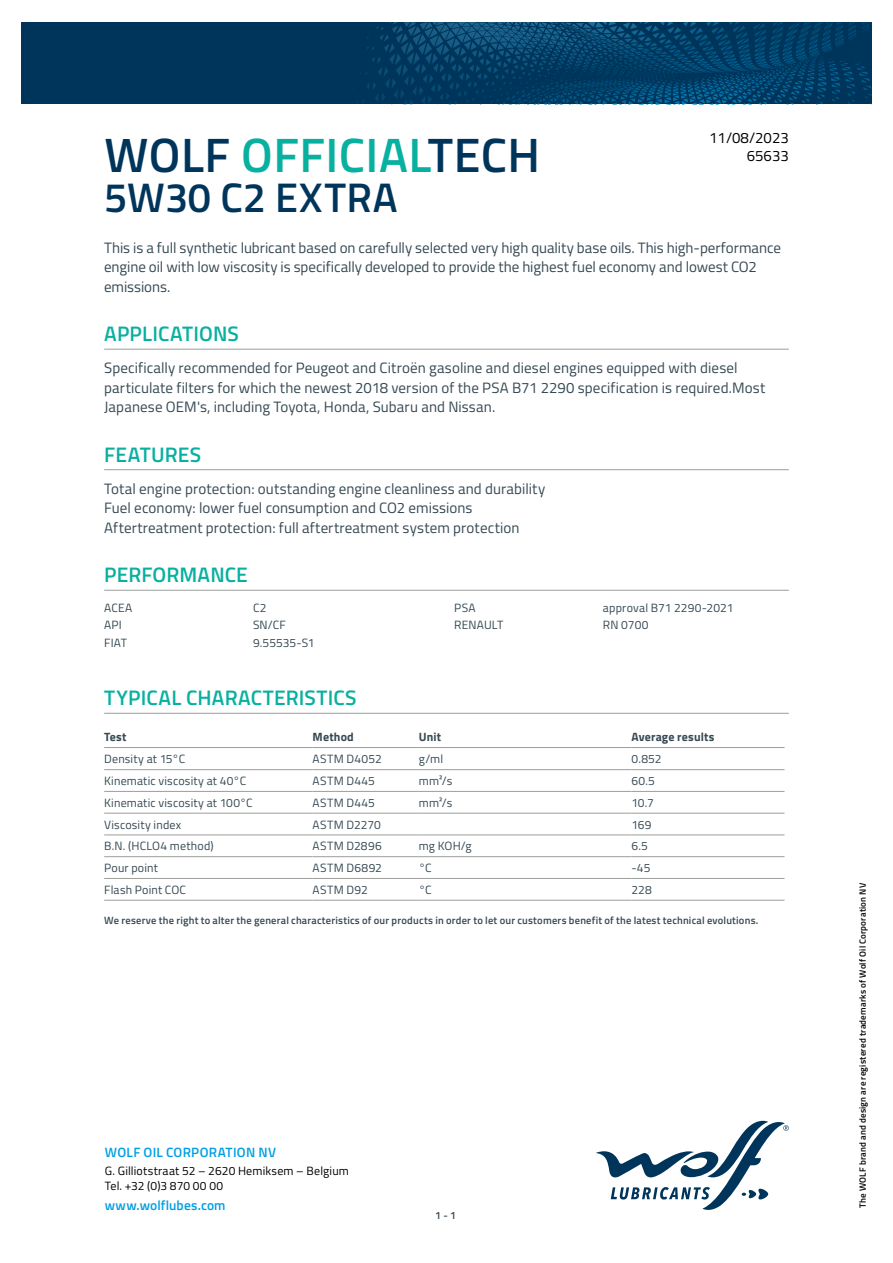
<style>
.page{position:relative;width:893px;height:1263px;background:#fff}
.page>*{position:absolute;margin:0;border:0;box-sizing:border-box;transform-origin:0 0}
.t1{font:600 48.3px "Titillium";letter-spacing:.01em;color:#00355b}
.t2{font:600 41.4px "Titillium";letter-spacing:.005em;color:#00355b}
.t3{font:600 21px "Titillium";letter-spacing:.005em;color:#08b0a0}
.t4{font:15px/19.5px "Titillium";letter-spacing:.005em;color:#364953}
.t5{font:15px/18px "Titillium";color:#000;text-align:right}
.t6{font:600 13.5px "Titillium";letter-spacing:.015em;color:#009fe3}
.t7{font:12px "Titillium";letter-spacing:.015em;color:#364953}
.t8{font:12px/14.4px "Titillium";letter-spacing:.015em;color:#000}
.t9{font:700 12px "Titillium";letter-spacing:.015em;color:#364953}
.t10{font:600 10.5px "Titillium";letter-spacing:.02em;color:#364953}
.t11{font:600 9px "Titillium";letter-spacing:.025em;color:#000}
.s1{color:#08b0a0}
</style>
<div class="page">
<svg style="left:596px;top:1121px;width:193px;height:89px"></svg>
<svg style="left:21px;top:22px;width:851px;height:82px;background:#013b62"></svg>
<hr style="left:104px;top:349px;width:685px;height:1px;background:#9d9d9c">
<hr style="left:104px;top:469px;width:685px;height:1px;background:#9d9d9c">
<hr style="left:104px;top:590px;width:685px;height:1px;background:#9d9d9c">
<hr style="left:104px;top:713px;width:685px;height:1px;background:#9d9d9c">
<hr style="left:104px;top:747px;width:209px;height:1px;background:#9d9d9c">
<hr style="left:313px;top:747px;width:106px;height:1px;background:#9d9d9c">
<hr style="left:419px;top:747px;width:212px;height:1px;background:#9d9d9c">
<hr style="left:631px;top:747px;width:153px;height:1px;background:#9d9d9c">
<hr style="left:104px;top:769px;width:209px;height:1px;background:#9d9d9c">
<hr style="left:313px;top:769px;width:106px;height:1px;background:#9d9d9c">
<hr style="left:419px;top:769px;width:212px;height:1px;background:#9d9d9c">
<hr style="left:631px;top:769px;width:153px;height:1px;background:#9d9d9c">
<hr style="left:104px;top:791px;width:209px;height:1px;background:#9d9d9c">
<hr style="left:313px;top:791px;width:106px;height:1px;background:#9d9d9c">
<hr style="left:419px;top:791px;width:212px;height:1px;background:#9d9d9c">
<hr style="left:631px;top:791px;width:153px;height:1px;background:#9d9d9c">
<hr style="left:104px;top:813px;width:209px;height:1px;background:#9d9d9c">
<hr style="left:313px;top:813px;width:106px;height:1px;background:#9d9d9c">
<hr style="left:419px;top:813px;width:212px;height:1px;background:#9d9d9c">
<hr style="left:631px;top:813px;width:153px;height:1px;background:#9d9d9c">
<hr style="left:104px;top:834px;width:209px;height:1px;background:#9d9d9c">
<hr style="left:313px;top:834px;width:106px;height:1px;background:#9d9d9c">
<hr style="left:419px;top:834px;width:212px;height:1px;background:#9d9d9c">
<hr style="left:631px;top:834px;width:153px;height:1px;background:#9d9d9c">
<hr style="left:104px;top:856px;width:209px;height:1px;background:#9d9d9c">
<hr style="left:313px;top:856px;width:106px;height:1px;background:#9d9d9c">
<hr style="left:419px;top:856px;width:212px;height:1px;background:#9d9d9c">
<hr style="left:631px;top:856px;width:153px;height:1px;background:#9d9d9c">
<hr style="left:104px;top:878px;width:209px;height:1px;background:#9d9d9c">
<hr style="left:313px;top:878px;width:106px;height:1px;background:#9d9d9c">
<hr style="left:419px;top:878px;width:212px;height:1px;background:#9d9d9c">
<hr style="left:631px;top:878px;width:153px;height:1px;background:#9d9d9c">
<hr style="left:104px;top:900px;width:209px;height:1px;background:#9d9d9c">
<hr style="left:313px;top:900px;width:106px;height:1px;background:#9d9d9c">
<hr style="left:419px;top:900px;width:212px;height:1px;background:#9d9d9c">
<hr style="left:631px;top:900px;width:153px;height:1px;background:#9d9d9c">
<p class="t5" style="left:709px;top:128px;width:81px">11/08/2023<br>65633</p>
<h1 class="t1" style="left:104px;top:118px;width:437px">WOLF <span class="s1">OFFICIAL</span>TECH</h1>
<h2 class="t2" style="left:104px;top:166px;width:295px">5W30 C2 EXTRA</h2>
<p class="t4" style="left:104px;top:237px;width:678px">This is a full synthetic lubricant based on carefully selected very high quality base oils. This high-performance engine oil with low viscosity is specifically developed to provide the highest fuel economy and lowest CO2 emissions.</p>
<h3 class="t3" style="left:104px;top:318px;width:136px">APPLICATIONS</h3>
<p class="t4" style="left:104px;top:358px;width:663px">Specifically recommended for Peugeot and Citroën gasoline and diesel engines equipped with diesel particulate filters for which the newest 2018 version of the PSA B71 2290 specification is required.Most<br>Japanese OEM's, including Toyota, Honda, Subaru and Nissan.</p>
<h3 class="t3" style="left:104px;top:438px;width:98px">FEATURES</h3>
<p class="t4" style="left:104px;top:478px;width:443px">Total engine protection: outstanding engine cleanliness and durability<br>Fuel economy: lower fuel consumption and CO2 emissions<br>Aftertreatment protection: full aftertreatment system protection</p>
<h3 class="t3" style="left:104px;top:559px;width:145px">PERFORMANCE</h3>
<p class="t7" style="left:104px;top:599px;width:30px">ACEA</p>
<p class="t7" style="left:253px;top:599px;width:15px">C2</p>
<p class="t7" style="left:104px;top:616px;width:19px">API</p>
<p class="t7" style="left:253px;top:616px;width:34px">SN/CF</p>
<p class="t7" style="left:104px;top:634px;width:24px">FIAT</p>
<p class="t7" style="left:253px;top:634px;width:63px">9.55535-S1</p>
<p class="t7" style="left:454px;top:599px;width:23px">PSA</p>
<p class="t7" style="left:603px;top:599px;width:132px">approval B71 2290-2021</p>
<p class="t7" style="left:454px;top:616px;width:51px">RENAULT</p>
<p class="t7" style="left:603px;top:616px;width:47px">RN 0700</p>
<h3 class="t3" style="left:104px;top:682px;width:254px">TYPICAL CHARACTERISTICS</h3>
<p class="t9" style="left:104px;top:728px;width:24px">Test</p>
<p class="t9" style="left:313px;top:728px;width:43px">Method</p>
<p class="t9" style="left:419px;top:728px;width:24px">Unit</p>
<p class="t9" style="left:631px;top:728px;width:84px">Average results</p>
<p class="t7" style="left:104px;top:750px;width:83px">Density at 15°C</p>
<p class="t7" style="left:313px;top:750px;width:71px">ASTM D4052</p>
<p class="t7" style="left:419px;top:750px;width:26px">g/ml</p>
<p class="t7" style="left:631px;top:750px;width:32px">0.852</p>
<p class="t7" style="left:104px;top:772px;width:144px">Kinematic viscosity at 40°C</p>
<p class="t7" style="left:313px;top:772px;width:64px">ASTM D445</p>
<p class="t7" style="left:419px;top:772px;width:35px">mm²/s</p>
<p class="t7" style="left:631px;top:772px;width:25px">60.5</p>
<p class="t7" style="left:104px;top:794px;width:150px">Kinematic viscosity at 100°C</p>
<p class="t7" style="left:313px;top:794px;width:64px">ASTM D445</p>
<p class="t7" style="left:419px;top:794px;width:35px">mm²/s</p>
<p class="t7" style="left:631px;top:794px;width:24px">10.7</p>
<p class="t7" style="left:104px;top:815px;width:79px">Viscosity index</p>
<p class="t7" style="left:313px;top:815px;width:70px">ASTM D2270</p>
<p class="t7" style="left:631px;top:815px;width:21px">169</p>
<p class="t7" style="left:104px;top:837px;width:111px">B.N. (HCLO4 method)</p>
<p class="t7" style="left:313px;top:837px;width:71px">ASTM D2896</p>
<p class="t7" style="left:419px;top:837px;width:54px">mg KOH/g</p>
<p class="t7" style="left:631px;top:837px;width:18px">6.5</p>
<p class="t7" style="left:104px;top:859px;width:55px">Pour point</p>
<p class="t7" style="left:313px;top:859px;width:71px">ASTM D6892</p>
<p class="t7" style="left:419px;top:859px;width:14px">°C</p>
<p class="t7" style="left:631px;top:859px;width:21px">-45</p>
<p class="t7" style="left:104px;top:881px;width:83px">Flash Point COC</p>
<p class="t7" style="left:313px;top:881px;width:57px">ASTM D92</p>
<p class="t7" style="left:419px;top:881px;width:14px">°C</p>
<p class="t7" style="left:631px;top:881px;width:22px">228</p>
<p class="t10" style="left:104px;top:912px;width:656px">We reserve the right to alter the general characteristics of our products in order to let our customers benefit of the latest technical evolutions.</p>
<p class="t6" style="left:105px;top:1142px;width:173px">WOLF OIL CORPORATION NV</p>
<p class="t8" style="left:105px;top:1163px;width:246px">G. Gilliotstraat 52 – 2620 Hemiksem – Belgium<br>Tel. +32 (0)3 870 00 00</p>
<p class="t6" style="left:105px;top:1195px;width:122px">www.wolflubes.com</p>
<p class="t10" style="left:435px;top:1207px;width:22px">1 - 1</p>
<p class="t11" style="left:856px;top:1208px;width:326px;rotate:-90deg">The WOLF brand and design are registered trademarks of Wolf Oil Corporation NV</p>
</div>
